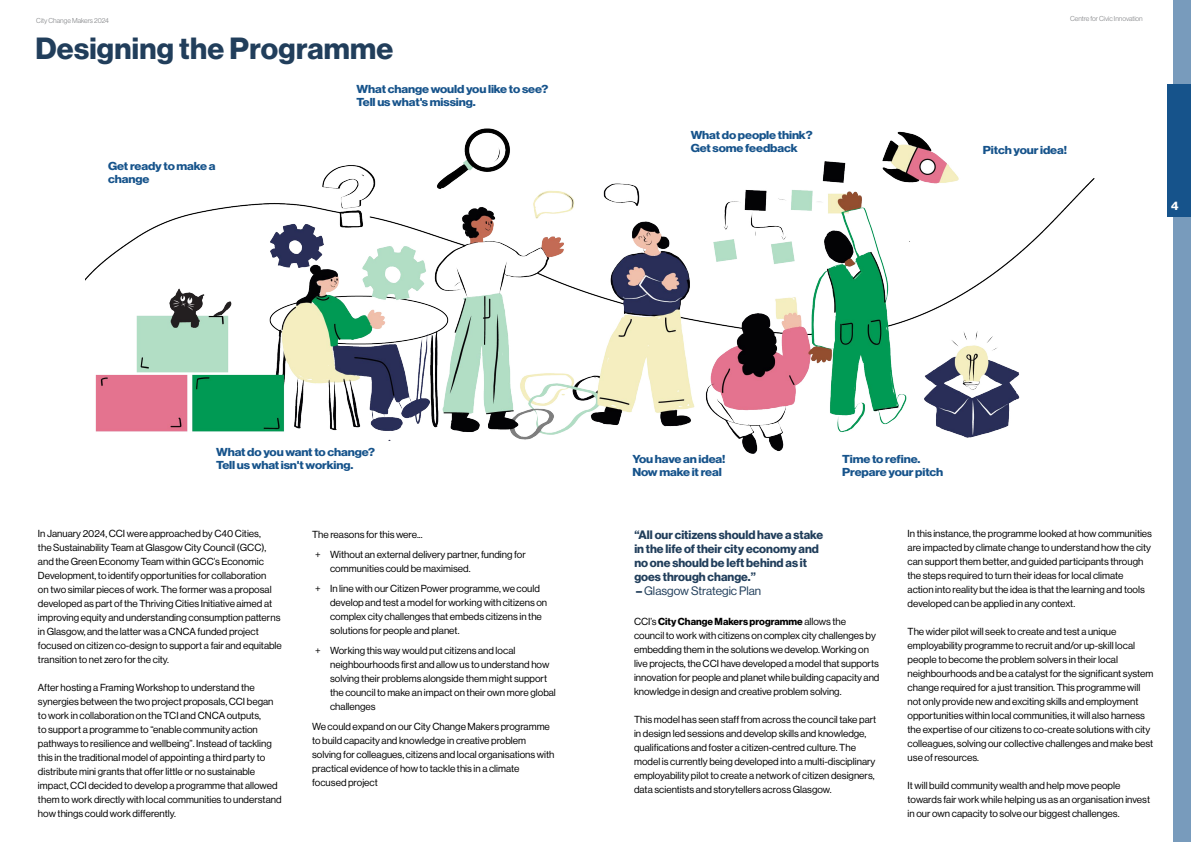
<style>
.page{position:relative;width:1191px;height:842px;background:#fff}
.page>*{position:absolute;margin:0;border:0;box-sizing:border-box;transform-origin:0 0}
.t1{font:30px "N Haas Grotesk DS Pro 75 Bd";letter-spacing:.01em;color:#213e5b}
.t2{font:12px/14px "N Haas Grotesk DS Pro 75 Bd";color:#213e5b}
.t3{font:12px "N Haas Grotesk DS Pro 55 Rg";color:#213e5b}
.t4{font:12px "N Haas Grotesk DS Pro 75 Bd";color:#fff}
.t5{font:11.3px/12.9px "N Haas Grotesk DS Pro 75 Bd";letter-spacing:-.01em;color:#16538b;scale:1.1 1}
.t6{font:10px/14px "N Haas Grotesk DS Pro 55 Rg";color:#000}
.t7{font:10px "N Haas Grotesk DS Pro 75 Bd";color:#000}
.t8{font:7px "N Haas Grotesk DS Pro 45 Lt";color:#808285}
.s1{font-family:"N Haas Grotesk DS Pro 75 Bd"}
.s2{font-family:"N Haas Grotesk DS Pro 55 Rg"}
</style>
<div class="page">
<div style="left:1173px;top:0;width:18px;height:842px;background:#789bbc"></div>
<div style="left:1167px;top:84px;width:24px;height:132px;background:#16538b"></div>
<img style="left:85px;top:128px;width:1009px;height:326px">
<p class="t8" style="left:36px;top:17px;width:74px">City Change Makers 2024</p>
<p class="t8" style="left:1070px;top:15px;width:74px">Centre for Civic Innovation</p>
<h1 class="t1" style="left:35px;top:31px;width:359px">Designing the Programme</h1>
<p class="t5" style="left:108px;top:160px;width:99px">Get ready to make a change</p>
<p class="t5" style="left:357px;top:83px;width:176px">What change would you like to see?<br>Tell us what's missing.</p>
<p class="t5" style="left:690px;top:128px;width:112px">What do people think?<br>Get some feedback</p>
<p class="t5" style="left:983px;top:144px;width:78px">Pitch your idea!</p>
<p class="t4" style="left:1171px;top:199px;width:9px">4</p>
<p class="t5" style="left:216px;top:446px;width:146px">What do you want to change?<br>Tell us what isn't working.</p>
<p class="t6" style="left:38px;top:527px;width:245px">In January 2024, CCI were approached by C40 Cities,<br>the Sustainability Team at Glasgow City Council (GCC), and the Green Economy Team within GCC’s Economic Development, to identify opportunities for collaboration<br>on two similar pieces of work. The former was a proposal developed as part of the Thriving Cities Initiative aimed at improving equity and understanding consumption patterns in Glasgow, and the latter was a CNCA funded project focused on citizen co-design to support a fair and equitable transition to net zero for the city.</p>
<p class="t6" style="left:38px;top:681px;width:245px">After hosting a Framing Workshop to understand the synergies between the two project proposals, CCI began to work in collaboration on the TCI and CNCA outputs,<br>to support a programme to “enable community action pathways to resilience and wellbeing”. Instead of tackling this in the traditional model of appointing a third party to distribute mini grants that offer little or no sustainable impact, CCI decided to develop a programme that allowed them to work directly with local communities to understand how things could work differently.</p>
<p class="t6" style="left:315px;top:525px;width:212px;line-height:20px;text-indent:-3px">The reasons for this were...<br>+ Without an external delivery partner, funding for</p>
<p class="t6" style="left:315px;top:559px;width:226px;line-height:20px;text-indent:15px">communities could be maximised.<br>+ In line with our Citizen Power programme, we could</p>
<p class="t6" style="left:330px;top:596px;width:219px">develop and test a model for working with citizens on complex city challenges that embeds citizens in the solutions for people and planet.</p>
<p class="t6" style="left:330px;top:644px;width:227px;text-indent:-15px">+ Working this way would put citizens and local neighbourhoods first and allow us to understand how solving their problems alongside them might support the council to make an impact on their own more global challenges</p>
<p class="t6" style="left:312px;top:720px;width:244px">We could expand on our City Change Makers programme to build capacity and knowledge in creative problem solving for colleagues, citizens and local organisations with practical evidence of how to tackle this in a climate focused project</p>
<p class="t5" style="left:632px;top:452px;width:86px">You have an idea!<br>Now make it real</p>
<p class="t5" style="left:842px;top:452px;width:93px">Time to refine.<br>Prepare your pitch</p>
<p class="t2" style="left:634px;top:527px;width:190px">“All our citizens should have a stake in the life of their city economy and no one should be left behind as it goes through change.”</p>
<p class="t3" style="left:636px;top:583px;width:126px"><span class="s1">–</span> Glasgow Strategic Plan</p>
<p class="t7" style="left:634px;top:615px;width:214px"><span class="s2">CCI’s</span> City Change Makers programme <span class="s2">allows the</span></p>
<p class="t6" style="left:634px;top:628px;width:247px">council to work with citizens on complex city challenges by embedding them in the solutions we develop. Working on live projects, the CCI have developed a model that supports innovation for people and planet while building capacity and knowledge in design and creative problem solving.</p>
<p class="t6" style="left:634px;top:712px;width:244px">This model has seen staff from across the council take part in design led sessions and develop skills and knowledge, qualifications and foster a citizen-centred culture. The model is currently being developed into a multi-disciplinary employability pilot to create a network of citizen designers, data scientists and storytellers across Glasgow.</p>
<p class="t6" style="left:907px;top:526px;width:246px">In this instance, the programme looked at how communities are impacted by climate change to understand how the city can support them better, and guided participants through the steps required to turn their ideas for local climate<br>action into reality but the idea is that the learning and tools developed can be applied in any context.</p>
<p class="t6" style="left:907px;top:624px;width:247px">The wider pilot will seek to create and test a unique employability programme to recruit and/or up-skill local people to become the problem solvers in their local neighbourhoods and be a catalyst for the significant system change required for a just transition. This programme will not only provide new and exciting skills and employment opportunities within local communities, it will also harness the expertise of our citizens to co-create solutions with city colleagues, solving our collective challenges and make best use of resources.</p>
<p class="t6" style="left:907px;top:778px;width:244px">It will build community wealth and help move people towards fair work while helping us as an organisation invest in our own capacity to solve our biggest challenges.</p>
</div>
